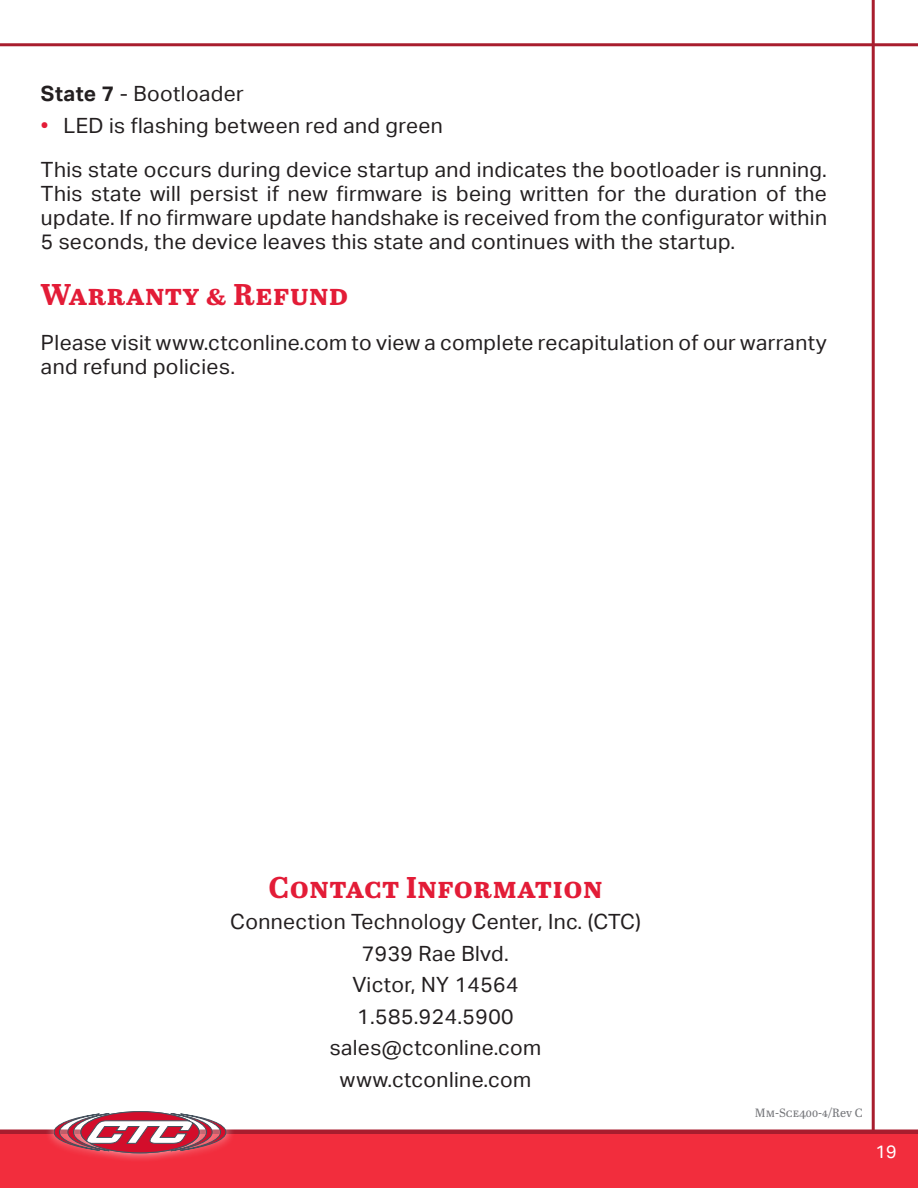
<style>
.page{position:relative;width:918px;height:1188px;background:#fff}
.page>*{position:absolute;margin:0;border:0;box-sizing:border-box;transform-origin:0 0}
.Heading{font:700 30px "Abril Text";letter-spacing:.02em;color:#e31c37}
.Body{font:21px/24px "Aktiv Grotesk";letter-spacing:.02em;color:#231f20}
.t1{font:18px "Aktiv Grotesk";color:#fff}
.t2{font:12px "Abril Text";color:#76777b}
.s1{font-weight:700}
.s2{color:#e31c37}
</style>
<div class="page">
<hr style="left:872px;top:0;width:3px;height:1188px;background:#a81d2e">
<div style="left:0;top:1134px;width:918px;height:54px;background:#f22d3d"></div>
<hr style="left:0;top:1130px;width:918px;height:4px;background:#a81d2e">
<hr style="left:0;top:43px;width:918px;height:3px;background:#a81d2e">
<div style="left:45px;top:1102px;width:190px;height:61px;background:#fff;opacity:.75"></div>
<svg style="left:54px;top:1112px;width:172px;height:41px"></svg>
<p class="Body" style="left:41px;top:82px;width:204px"><span class="s1">State 7</span> - Bootloader</p>
<p class="Body" style="left:41px;top:114px;width:403px"><span class="s2">•</span> LED is flashing between red and green</p>
<p class="Body" style="left:41px;top:158px;width:788px">This state occurs during device startup and indicates the bootloader is running.<br>This state will persist if new firmware is being written for the duration of the update. If no firmware update handshake is received from the configurator within 5 seconds, the device leaves this state and continues with the startup.</p>
<p class="Heading" style="left:41px;top:273px;width:309px">Warranty &amp; Refund</p>
<p class="Body" style="left:41px;top:330px;width:787px">Please visit www.ctconline.com to view a complete recapitulation of our warranty and refund policies.</p>
<p class="Heading" style="left:269px;top:865px;width:335px">Contact Information</p>
<p class="Body" style="left:230px;top:910px;width:412px">Connection Technology Center, Inc. (CTC)</p>
<p class="Body" style="left:362px;top:942px;width:146px">7939 Rae Blvd.</p>
<p class="Body" style="left:352px;top:973px;width:168px">Victor, NY 14564</p>
<p class="Body" style="left:357px;top:1005px;width:158px">1.585.924.5900</p>
<p class="Body" style="left:330px;top:1036px;width:213px">sales@ctconline.com</p>
<p class="Body" style="left:340px;top:1068px;width:193px">www.ctconline.com</p>
<p class="t2" style="left:755px;top:1105px;width:109px">Mm-Sce400-4/Rev C</p>
<p class="t1" style="left:875px;top:1142px;width:23px">19</p>
</div>
